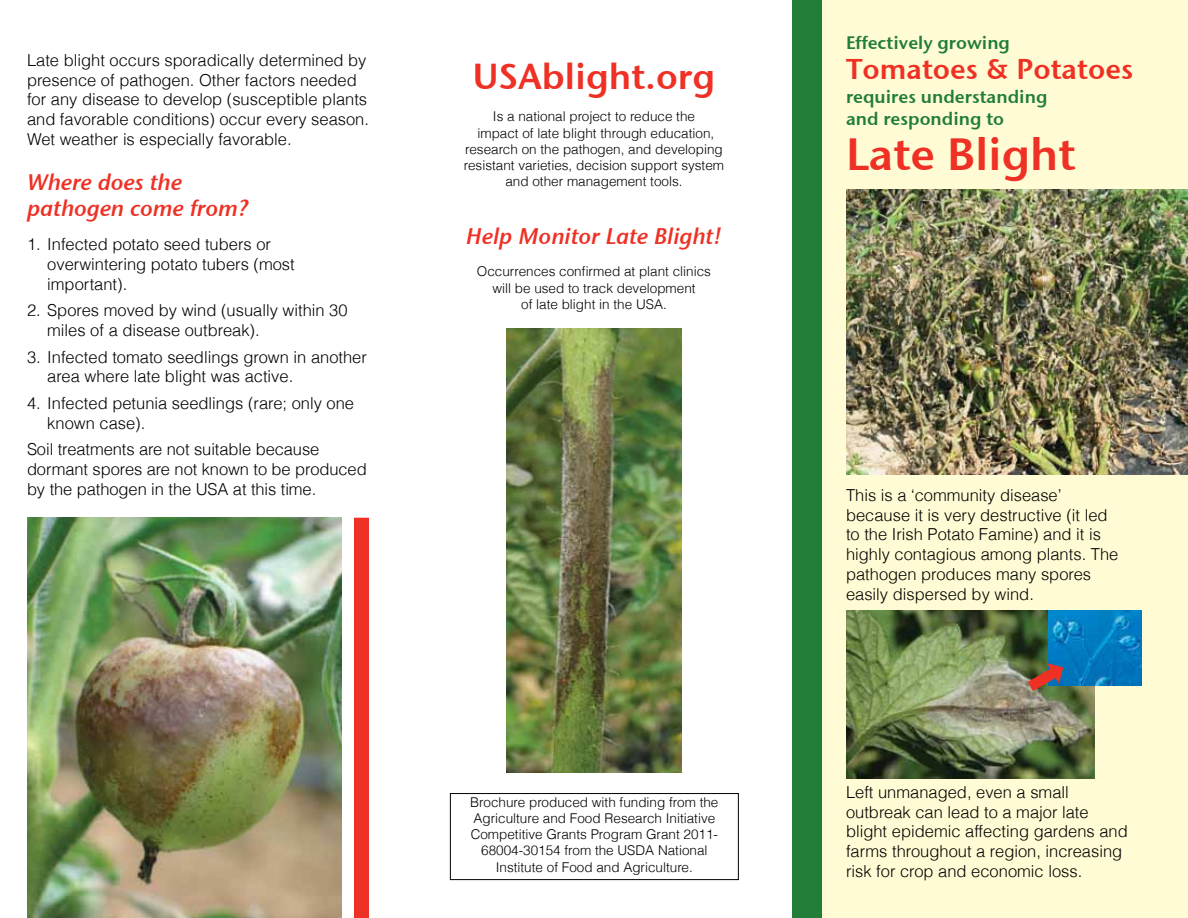
<style>
.page{position:relative;width:1188px;height:918px;background:#fff}
.page>*{position:absolute;margin:0;border:0;box-sizing:border-box;transform-origin:0 0}
.t1{font:45px "Stone Sans Sem ITCTT Semi";color:#ee3124}
.t2{font:36px "Stone Sans Sem ITCTT Semi";color:#ee3124}
.t3{font:28.5px "Stone Sans Sem ITCTT Semi";color:#ee3124}
.t4{font:22.5px/25.5px "Stone Sans Sem ITCTT Semi Ita";color:#ee3124}
.t5{font:18px/21.6px "Stone Sans Sem ITCTT Semi";color:#217d38}
.t6{font:300 16.5px/19.8px "Helvetica";color:#000}
.t7{font:300 13.5px/16.2px "Helvetica";color:#000;text-align:center}
</style>
<div class="page">
<div style="left:792px;top:0;width:396px;height:918px;background:#fffcd5"></div>
<img style="left:846px;top:189px;width:342px;height:285px">
<div style="left:792px;top:0;width:30px;height:918px;background:#217d38"></div>
<img style="left:27px;top:518px;width:315px;height:400px">
<div style="left:354px;top:518px;width:15px;height:400px;background:#ee3124"></div>
<img style="left:507px;top:329px;width:174px;height:443px">
<div style="left:450px;top:793px;width:289px;height:87px;border:1px solid #000"></div>
<img style="left:846px;top:611px;width:249px;height:167px">
<img style="left:1048px;top:611px;width:93px;height:75px">
<svg style="left:1016px;top:657px;width:55px;height:44px;background:#6b6b5d"></svg>
<p class="t6" style="left:27px;top:50px;width:344px">Late blight occurs sporadically determined by presence of pathogen. Other factors needed for any disease to develop (susceptible plants and favorable conditions) occur every season.<br>Wet weather is especially favorable.</p>
<h3 class="t4" style="left:27px;top:169px;width:223px">Where does the pathogen come from?</h3>
<p class="t6" style="left:47px;top:234px;width:249px;text-indent:-20px">1. Infected potato seed tubers or overwintering potato tubers (most important).</p>
<p class="t6" style="left:47px;top:300px;width:302px;text-indent:-20px">2. Spores moved by wind (usually within 30 miles of a disease outbreak).</p>
<p class="t6" style="left:47px;top:347px;width:321px;text-indent:-20px">3. Infected tomato seedlings grown in another area where late blight was active.</p>
<p class="t6" style="left:47px;top:393px;width:308px;text-indent:-20px">4. Infected petunia seedlings (rare; only one known case).</p>
<p class="t6" style="left:27px;top:439px;width:341px">Soil treatments are not suitable because dormant spores are not known to be produced by the pathogen in the USA at this time.</p>
<h2 class="t2" style="left:473px;top:46px;width:244px">USAblight.org</h2>
<p class="t7" style="left:464px;top:108px;width:262px">Is a national project to reduce the<br>impact of late blight through education, research on the pathogen, and developing resistant varieties, decision support system and other management tools.</p>
<h3 class="t4" style="left:466px;top:222px;width:258px">Help Monitor Late Blight!</h3>
<p class="t7" style="left:477px;top:263px;width:236px">Occurrences confirmed at plant clinics will be used to track development<br>of late blight in the USA.</p>
<p class="t7" style="left:470px;top:794px;width:250px">Brochure produced with funding from the Agriculture and Food Research Initiative Competitive Grants Program Grant 2011- 68004-30154 from the USDA National Institute of Food and Agriculture.</p>
<p class="t5" style="left:846px;top:31px;width:166px">Effectively growing</p>
<h3 class="t3" style="left:846px;top:45px;width:289px">Tomatoes &amp; Potatoes</h3>
<p class="t5" style="left:846px;top:85px;width:203px">requires understanding and responding to</p>
<h1 class="t1" style="left:846px;top:116px;width:231px">Late Blight</h1>
<p class="t6" style="left:846px;top:485px;width:274px">This is a ‘community disease’ because it is very destructive (it led to the Irish Potato Famine) and it is highly contagious among plants. The pathogen produces many spores easily dispersed by wind.</p>
<p class="t6" style="left:846px;top:782px;width:283px">Left unmanaged, even a small outbreak can lead to a major late blight epidemic affecting gardens and farms throughout a region, increasing risk for crop and economic loss.</p>
</div>
